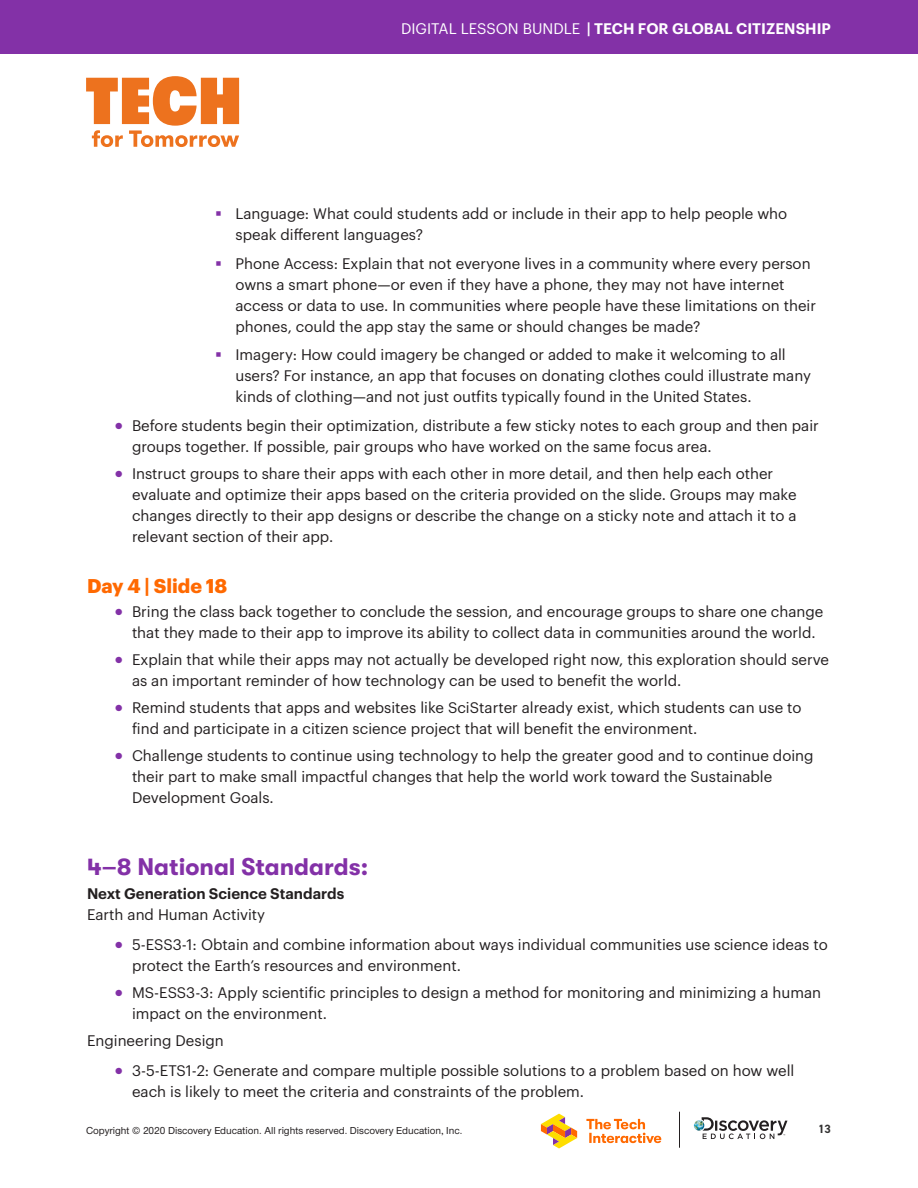
<style>
.page{position:relative;width:918px;height:1188px;background:#fff}
.page>*{position:absolute;margin:0;border:0;box-sizing:border-box;transform-origin:0 0}
.Subhead_1{font:700 24px "GT Walsheim";color:#8331a7}
.Subhead_2{font:700 19.5px "Graphik LC";color:#ff6901}
.Body_last_line_0p6{font:15px/21px "Graphik LC";color:#231f20}
.Body_last_line_0p6-2{font:600 15px/21px "Graphik LC";color:#231f20}
.t1{font:600 15px "Graphik LC";color:#fff}
.t2{font:700 12px "DIN2014";color:#343333}
.t3{font:10.5px "UHC Sans";color:#231f20}
.s1{font-weight:400}
.s2{font-family:"Helvetica Neue";font-weight:300;color:#8331a7}
</style>
<div class="page">
<div style="left:0;top:0;width:918px;height:54px;background:#8331a7"></div>
<svg style="left:694px;top:1117px;width:94px;height:22px"></svg>
<hr style="left:679px;top:1112px;width:1px;height:36px;background:#231f20">
<svg style="left:541px;top:1114px;width:36px;height:34px"></svg>
<svg style="left:586px;top:1119px;width:75px;height:24px"></svg>
<svg style="left:86px;top:76px;width:153px;height:71px"></svg>
<p class="t1" style="left:401px;top:17px;width:432px"><span class="s1">DIGITAL LESSON BUNDLE</span> | TECH FOR GLOBAL CITIZENSHIP</p>
<p class="Body_last_line_0p6" style="left:236px;top:202px;width:553px">Language: What could students add or include in their app to help people who speak different languages?</p>
<p class="Body_last_line_0p6" style="left:236px;top:252px;width:582px">Phone Access: Explain that not everyone lives in a community where every person owns a smart phone—or even if they have a phone, they may not have internet access or data to use. In communities where people have these limitations on their phones, could the app stay the same or should changes be made?</p>
<p class="Body_last_line_0p6" style="left:236px;top:343px;width:577px">Imagery: How could imagery be changed or added to make it welcoming to all users? For instance, an app that focuses on donating clothes could illustrate many kinds of clothing—and not just outfits typically found in the United States.</p>
<p class="Body_last_line_0p6" style="left:132px;top:414px;width:688px;text-indent:-18px"><span class="s2">●</span> Before students begin their optimization, distribute a few sticky notes to each group and then pair groups together. If possible, pair groups who have worked on the same focus area.</p>
<p class="Body_last_line_0p6" style="left:132px;top:462px;width:666px;text-indent:-18px"><span class="s2">●</span> Instruct groups to share their apps with each other in more detail, and then help each other evaluate and optimize their apps based on the criteria provided on the slide. Groups may make changes directly to their app designs or describe the change on a sticky note and attach it to a relevant section of their app.</p>
<p class="Subhead_2" style="left:87px;top:571px;width:142px">Day 4 | Slide 18</p>
<p class="Body_last_line_0p6" style="left:132px;top:600px;width:693px;text-indent:-18px"><span class="s2">●</span> Bring the class back together to conclude the session, and encourage groups to share one change that they made to their app to improve its ability to collect data in communities around the world.</p>
<p class="Body_last_line_0p6" style="left:132px;top:648px;width:699px;text-indent:-18px"><span class="s2">●</span> Explain that while their apps may not actually be developed right now, this exploration should serve as an important reminder of how technology can be used to benefit the world.</p>
<p class="Body_last_line_0p6" style="left:132px;top:696px;width:671px;text-indent:-18px"><span class="s2">●</span> Remind students that apps and websites like SciStarter already exist, which students can use to find and participate in a citizen science project that will benefit the environment.</p>
<p class="Body_last_line_0p6" style="left:132px;top:744px;width:683px;text-indent:-18px"><span class="s2">●</span> Challenge students to continue using technology to help the greater good and to continue doing their part to make small impactful changes that help the world work toward the Sustainable<br>Development Goals.</p>
<p class="Subhead_1" style="left:87px;top:853px;width:283px">4–8 National Standards:</p>
<p class="Body_last_line_0p6-2" style="left:87px;top:882px;width:259px">Next Generation Science Standards<br><span class="s1">Earth and Human Activity</span></p>
<p class="Body_last_line_0p6" style="left:132px;top:933px;width:697px;text-indent:-18px"><span class="s2">●</span> 5-ESS3-1: Obtain and combine information about ways individual communities use science ideas to protect the Earth’s resources and environment.</p>
<p class="Body_last_line_0p6" style="left:132px;top:981px;width:691px;text-indent:-18px"><span class="s2">●</span> MS-ESS3-3: Apply scientific principles to design a method for monitoring and minimizing a human impact on the environment.</p>
<p class="Body_last_line_0p6" style="left:87px;top:1029px;width:138px">Engineering Design</p>
<p class="Body_last_line_0p6" style="left:132px;top:1059px;width:664px;text-indent:-18px"><span class="s2">●</span> 3-5-ETS1-2: Generate and compare multiple possible solutions to a problem based on how well each is likely to meet the criteria and constraints of the problem.</p>
<p class="t3" style="left:86px;top:1123px;width:378px">Copyright © 2020 Discovery Education. All rights reserved. Discovery Education, Inc.</p>
<p class="t2" style="left:818px;top:1121px;width:14px">13</p>
</div>
